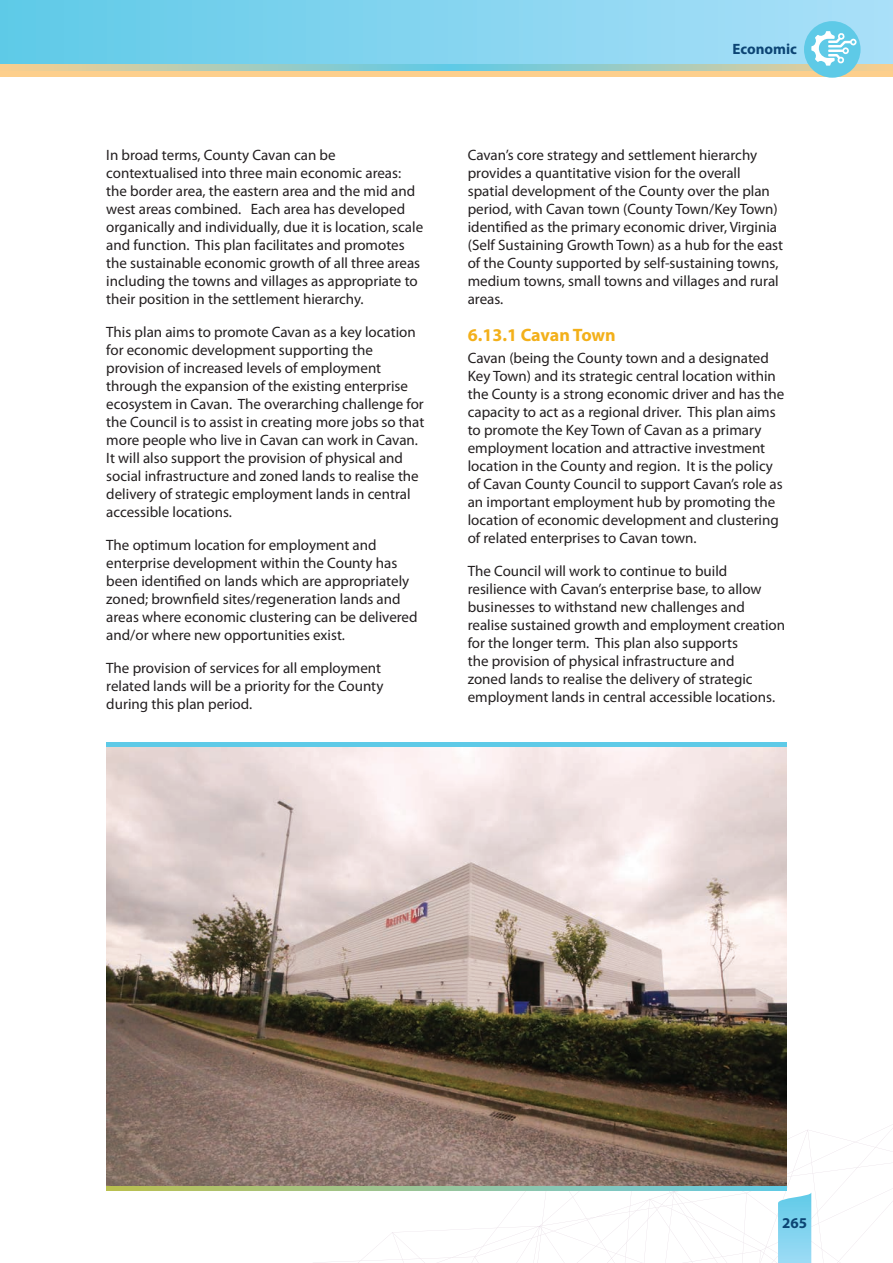
<style>
.page{position:relative;width:893px;height:1263px;background:#fff}
.page>*{position:absolute;margin:0;border:0;box-sizing:border-box;transform-origin:0 0}
.t1{font:700 18px "Myriad Pro";letter-spacing:-.01em;color:#f3b01a}
.t2{font:15px/18px "Myriad Pro";color:#231f20}
.t3{font:700 15px "Myriad Pro";color:#0c4574}
</style>
<div class="page">
<svg style="left:343px;top:1124px;width:550px;height:139px"></svg>
<img style="left:106px;top:746px;width:681px;height:440px">
<svg style="left:106px;top:1186px;width:456px;height:5px;background:#a2c283"></svg>
<hr style="left:106px;top:742px;width:681px;height:4px;background:#5ecae7">
<svg style="left:562px;top:1181px;width:331px;height:82px"></svg>
<div style="left:0;top:0;width:893px;height:64px;background:linear-gradient(to right,#5fcae7,#abe0f9)"></div>
<div style="left:0;top:64px;width:893px;height:13px;background:#fdcf8c"></div>
<svg style="left:25px;top:64px;width:849px;height:7px;background:#a4cbbd"></svg>
<div style="left:804px;top:21px;width:56px;height:57px;background:#5ecae7;border-radius:50%"></div>
<svg style="left:811px;top:31px;width:46px;height:35px"></svg>
<p class="t2" style="left:106px;top:146px;width:318px">In broad terms, County Cavan can be contextualised into three main economic areas: the border area, the eastern area and the mid and west areas combined. Each area has developed organically and individually, due it is location, scale and function. This plan facilitates and promotes the sustainable economic growth of all three areas including the towns and villages as appropriate to their position in the settlement hierarchy.</p>
<p class="t2" style="left:106px;top:323px;width:319px">This plan aims to promote Cavan as a key location for economic development supporting the provision of increased levels of employment through the expansion of the existing enterprise ecosystem in Cavan. The overarching challenge for the Council is to assist in creating more jobs so that more people who live in Cavan can work in Cavan.<br>It will also support the provision of physical and social infrastructure and zoned lands to realise the delivery of strategic employment lands in central accessible locations.</p>
<p class="t2" style="left:106px;top:536px;width:313px">The optimum location for employment and enterprise development within the County has been identified on lands which are appropriately zoned; brownfield sites/regeneration lands and areas where economic clustering can be delivered and/or where new opportunities exist.</p>
<p class="t2" style="left:106px;top:659px;width:279px">The provision of services for all employment related lands will be a priority for the County during this plan period.</p>
<p class="t3" style="left:733px;top:40px;width:66px">Economic</p>
<p class="t2" style="left:468px;top:146px;width:317px">Cavan’s core strategy and settlement hierarchy provides a quantitative vision for the overall spatial development of the County over the plan period, with Cavan town (County Town/Key Town) identified as the primary economic driver, Virginia (Self Sustaining Growth Town) as a hub for the east of the County supported by self-sustaining towns, medium towns, small towns and villages and rural areas.</p>
<p class="t1" style="left:468px;top:325px;width:150px">6.13.1 Cavan Town</p>
<p class="t2" style="left:468px;top:349px;width:318px">Cavan (being the County town and a designated Key Town) and its strategic central location within the County is a strong economic driver and has the capacity to act as a regional driver. This plan aims to promote the Key Town of Cavan as a primary employment location and attractive investment location in the County and region. It is the policy of Cavan County Council to support Cavan’s role as an important employment hub by promoting the location of economic development and clustering of related enterprises to Cavan town.</p>
<p class="t2" style="left:468px;top:562px;width:319px">The Council will work to continue to build resilience with Cavan’s enterprise base, to allow businesses to withstand new challenges and realise sustained growth and employment creation for the longer term. This plan also supports<br>the provision of physical infrastructure and<br>zoned lands to realise the delivery of strategic employment lands in central accessible locations.</p>
<p class="t3" style="left:782px;top:1214px;width:26px">265</p>
</div>
